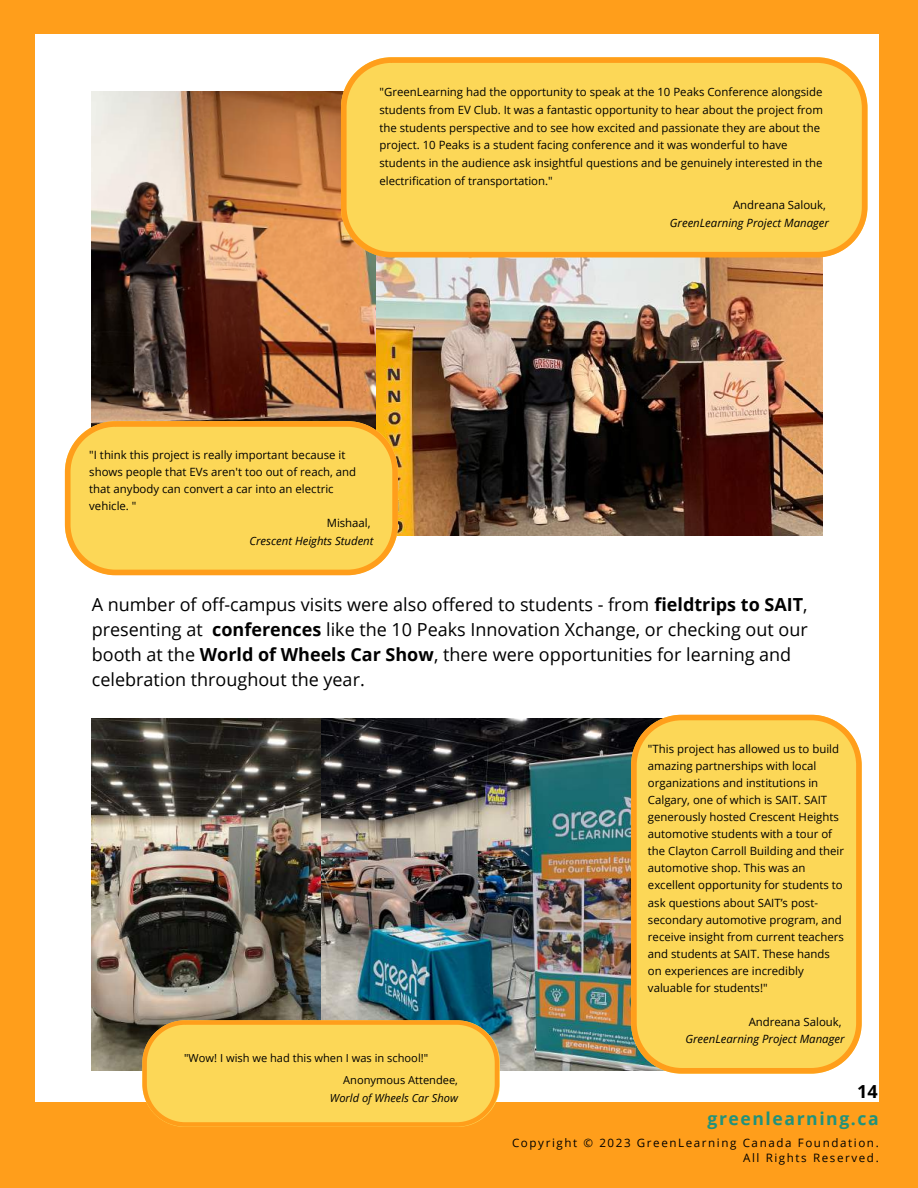
<style>
.page{position:relative;width:918px;height:1188px;background:#ff9e1b}
.page>*{position:absolute;margin:0;border:0;box-sizing:border-box;transform-origin:0 0}
.t1{font:18px/24.8px "Open Sans";color:#000}
.t2{font:700 18px "Open Sans";color:#000}
.t3{font:700 17.55px "Open Sans";letter-spacing:.09em;color:#21927b}
.t4{font:11.55px/15.5px "Open Sans";letter-spacing:.14em;color:#000;text-align:right}
.t5{font:11.4px/17.1px "Open Sans";color:#000}
.t6{font:italic 11.4px "Open Sans";color:#000}
.t7{font:11.1px/22.6px "Open Sans";color:#000}
.t8{font:italic 11.1px "Open Sans";color:#000}
.s1{font-weight:700}
</style>
<div class="page">
<div style="left:36px;top:34px;width:843px;height:1068px;background:#fff"></div>
<img style="left:375px;top:258px;width:447px;height:278px">
<img style="left:92px;top:92px;width:283px;height:329px">
<img style="left:92px;top:718px;width:539px;height:352px">
<svg style="left:341px;top:57px;width:526px;height:201px;background:#fbd355"></svg>
<svg style="left:142px;top:1020px;width:358px;height:107px;background:#f8cd50"></svg>
<svg style="left:65px;top:421px;width:333px;height:154px;background:#fbd256"></svg>
<svg style="left:631px;top:715px;width:231px;height:359px;background:#fad255"></svg>
<p class="t5" style="left:379px;top:82px;width:445px;line-height:17.9px">"GreenLearning had the opportunity to speak at the 10 Peaks Conference alongside students from EV Club. It was a fantastic opportunity to hear about the project from the students perspective and to see how excited and passionate they are about the project. 10 Peaks is a student facing conference and it was wonderful to have students in the audience ask insightful questions and be genuinely interested in the electrification of transportation."</p>
<p class="t5" style="left:733px;top:196px;width:94px">Andreana Salouk,</p>
<p class="t6" style="left:670px;top:215px;width:161px">GreenLearning Project Manager</p>
<p class="t5" style="left:89px;top:446px;width:258px">"I think this project is really important because it</p>
<p class="t5" style="left:89px;top:463px;width:268px">shows people that EVs aren't too out of reach, and</p>
<p class="t5" style="left:89px;top:480px;width:246px">that anybody can convert a car into an electric</p>
<p class="t5" style="left:89px;top:497px;width:49px">vehicle. "</p>
<p class="t5" style="left:327px;top:514px;width:45px">Mishaal,</p>
<p class="t6" style="left:249px;top:532px;width:126px">Crescent Heights Student</p>
<p class="t1" style="left:92px;top:592px;width:717px">A number of off-campus visits were also offered to students - from <span class="s1">fieldtrips to SAIT</span>, presenting at <span class="s1">conferences</span> like the 10 Peaks Innovation Xchange, or checking out our booth at the <span class="s1">World of Wheels Car Show</span>, there were opportunities for learning and celebration throughout the year.</p>
<p class="t7" style="left:343px;top:1046px;width:116px;text-indent:-159px">"Wow! I wish we had this when I was in school!"<br>Anonymous Attendee,</p>
<p class="t8" style="left:330px;top:1090px;width:130px">World of Wheels Car Show</p>
<p class="t5" style="left:648px;top:740px;width:198px">"This project has allowed us to build amazing partnerships with local organizations and institutions in Calgary, one of which is SAIT. SAIT generously hosted Crescent Heights automotive students with a tour of the Clayton Carroll Building and their automotive shop. This was an excellent opportunity for students to ask questions about SAIT’s post&shy;secondary automotive program, and receive insight from current teachers and students at SAIT. These hands on experiences are incredibly valuable for students!"</p>
<p class="t5" style="left:749px;top:1013px;width:94px">Andreana Salouk,</p>
<p class="t6" style="left:685px;top:1031px;width:161px">GreenLearning Project Manager</p>
<h1 class="t2" style="left:857px;top:1078px;width:22px">14</h1>
<h2 class="t3" style="left:708px;top:1106px;width:173px">greenlearning.ca</h2>
<p class="t4" style="left:512px;top:1135px;width:368px">Copyright © 2023 GreenLearning Canada Foundation.<br>All Rights Reserved.</p>
</div>
